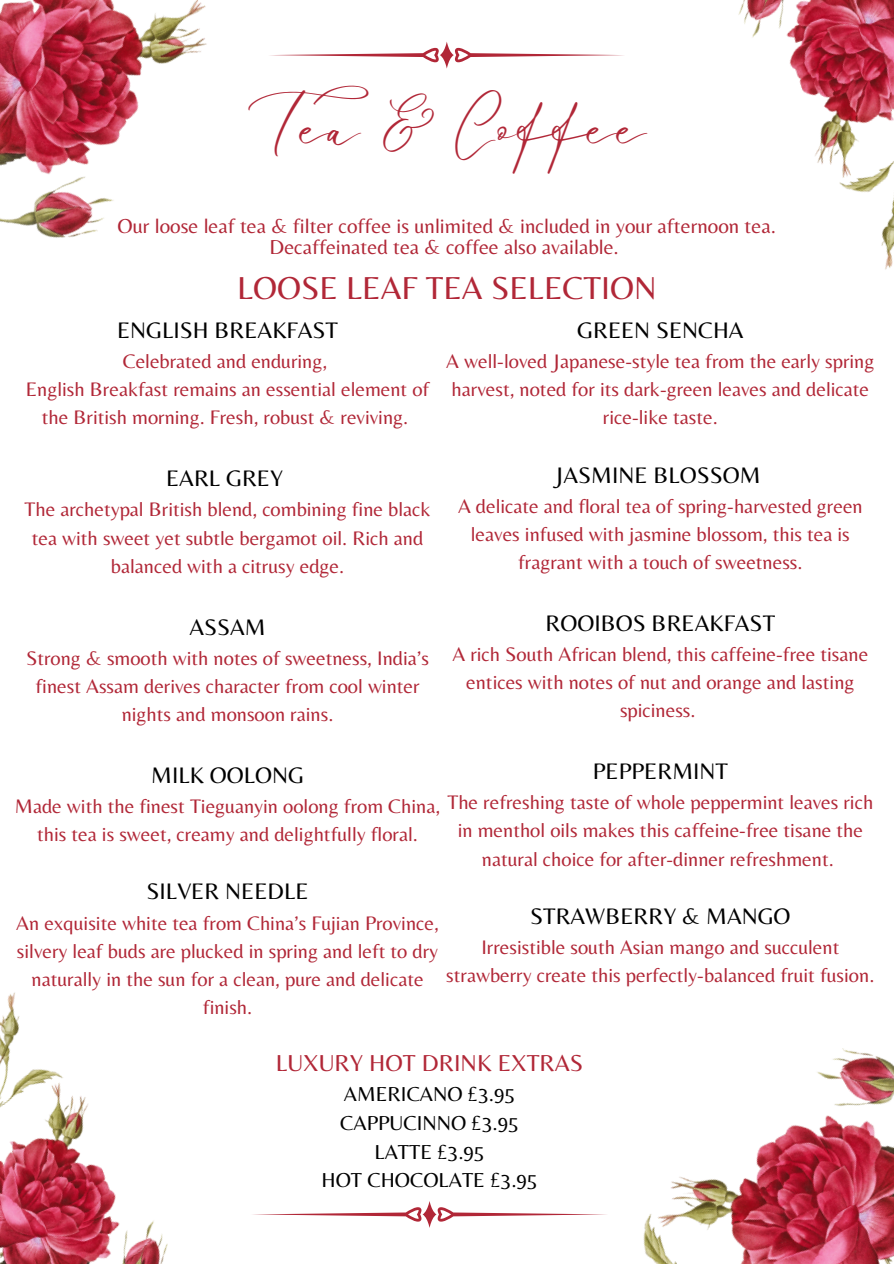
<style>
.page{position:relative;width:894px;height:1264px;background:#fff}
.page>*{position:absolute;margin:0;border:0;box-sizing:border-box;transform-origin:0 0}
.t1{font:45px "Le Jour Script";color:#b12737}
.t2{font:33px "Belleza";color:#b12737}
.t3{font:24px "Belleza";color:#b12737}
.t4{font:23.4px "Belleza";color:#000}
.t5{font:21px "Belleza";color:#b12737}
.t6{font:21px/28.7px "Belleza";color:#000;text-align:center}
.t7{font:20.4px/28px "Belleza";color:#b12737;text-align:center}
</style>
<div class="page">
<img style="left:0;top:992px;width:168px;height:271px">
<img style="left:738px;top:0;width:155px;height:270px">
<img style="left:0;top:0;width:207px;height:238px">
<img style="left:643px;top:1048px;width:250px;height:215px">
<svg style="left:270px;top:42px;width:354px;height:26px"></svg>
<svg style="left:253px;top:1201px;width:354px;height:26px"></svg>
<p class="t1" style="left:247px;top:99px;width:401px">Tea &amp; Coffee</p>
<p class="t5" style="left:118px;top:213px;width:659px">Our loose leaf tea &amp; filter coffee is unlimited &amp; included in your afternoon tea.</p>
<p class="t5" style="left:269px;top:234px;width:351px">Decaffeinated tea &amp; coffee also available.</p>
<h1 class="t2" style="left:237px;top:268px;width:421px">LOOSE LEAF TEA SELECTION</h1>
<p class="t4" style="left:117px;top:316px;width:222px">ENGLISH BREAKFAST</p>
<h2 class="t7" style="left:123px;top:347px;width:206px">Celebrated and enduring,</h2>
<p class="t7" style="left:26px;top:375px;width:405px">English Breakfast remains an essential element of the British morning. Fresh, robust &amp; reviving.</p>
<p class="t4" style="left:166px;top:464px;width:118px">EARL GREY</p>
<p class="t7" style="left:25px;top:495px;width:407px">The archetypal British blend, combining fine black tea with sweet yet subtle bergamot oil. Rich and balanced with a citrusy edge.</p>
<p class="t4" style="left:189px;top:613px;width:78px">ASSAM</p>
<p class="t7" style="left:26px;top:643px;width:404px">Strong &amp; smooth with notes of sweetness, India’s finest Assam derives character from cool winter nights and monsoon rains.</p>
<p class="t4" style="left:577px;top:316px;width:168px">GREEN SENCHA</p>
<p class="t7" style="left:446px;top:347px;width:429px">A well-loved Japanese-style tea from the early spring harvest, noted for its dark-green leaves and delicate rice-like taste.</p>
<p class="t4" style="left:554px;top:461px;width:207px">JASMINE BLOSSOM</p>
<p class="t7" style="left:458px;top:491px;width:406px">A delicate and floral tea of spring-harvested green leaves infused with jasmine blossom, this tea is fragrant with a touch of sweetness.</p>
<p class="t4" style="left:545px;top:609px;width:231px">ROOIBOS BREAKFAST</p>
<p class="t7" style="left:452px;top:639px;width:417px">A rich South African blend, this caffeine-free tisane entices with notes of nut and orange and lasting spiciness.</p>
<p class="t4" style="left:592px;top:757px;width:137px">PEPPERMINT</p>
<p class="t7" style="left:447px;top:788px;width:427px">The refreshing taste of whole peppermint leaves rich in menthol oils makes this caffeine-free tisane the natural choice for after-dinner refreshment.</p>
<p class="t4" style="left:151px;top:761px;width:154px">MILK OOLONG</p>
<p class="t7" style="left:15px;top:792px;width:426px">Made with the finest Tieguanyin oolong from China, this tea is sweet, creamy and delightfully floral.</p>
<p class="t4" style="left:146px;top:877px;width:163px">SILVER NEEDLE</p>
<p class="t7" style="left:16px;top:908px;width:424px">An exquisite white tea from China’s Fujian Province, silvery leaf buds are plucked in spring and left to dry naturally in the sun for a clean, pure and delicate finish.</p>
<p class="t4" style="left:530px;top:902px;width:262px">STRAWBERRY &amp; MANGO</p>
<p class="t7" style="left:446px;top:932px;width:429px">Irresistible south Asian mango and succulent strawberry create this perfectly-balanced fruit fusion.</p>
<p class="t3" style="left:276px;top:1048px;width:309px">LUXURY HOT DRINK EXTRAS</p>
<p class="t6" style="left:321px;top:1079px;width:217px">AMERICANO £3.95<br>CAPPUCINNO £3.95<br>LATTE £3.95<br>HOT CHOCOLATE £3.95</p>
</div>
